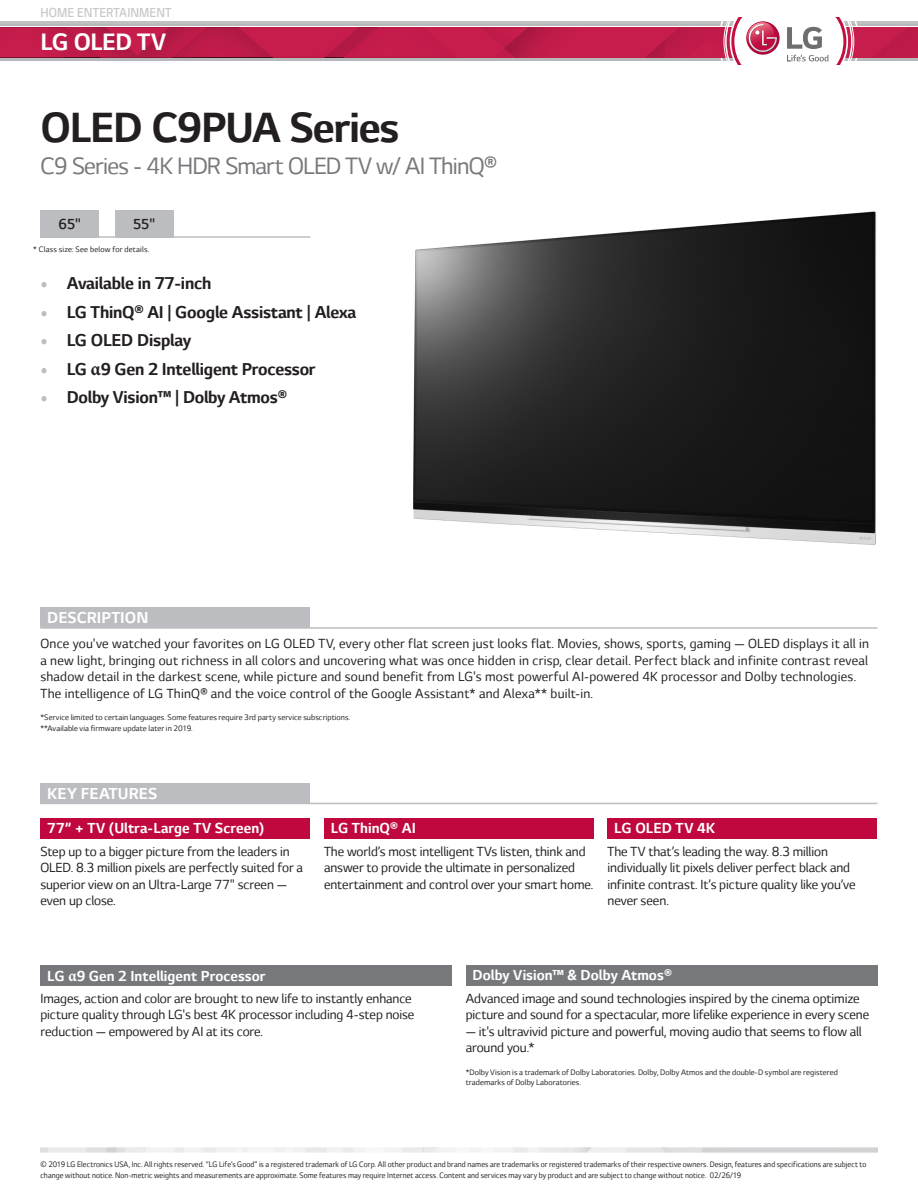
<style>
.page{position:relative;width:918px;height:1188px;background:#fff}
.page>*{position:absolute;margin:0;border:0;box-sizing:border-box;transform-origin:0 0}
.t1{font:700 48px "LG Smart";letter-spacing:-.025em;color:#231f20}
.t2{font:27px "LG Smart";letter-spacing:-.03em;color:#76787b}
.t3{font:700 27px "LG Smart";letter-spacing:-.015em;color:#fff}
.t4{font:700 19.5px "LG Smart";letter-spacing:-.01em;color:#231f20}
.HED{font:700 18px "LG Smart";letter-spacing:.005em;color:#fff}
.HED-2{font:700 16.5px "LG Smart";letter-spacing:.005em;color:#fff}
.t5{font:300 16.5px "LG Smart";color:#231f20}
.Body{font:15px/16.5px "LG Smart";color:#231f20}
.t6{font:300 14.85px "LG Smart";letter-spacing:.005em;color:#c7c8ca;scale:.91 1}
.Body-2{font:9px/10.5px "LG Smart";letter-spacing:.01em;color:#231f20;scale:.95 1}
.Body-3{font:9px/10.5px "LG Smart";letter-spacing:.01em;color:#231f20}
.s1{font-family:"Minion Pro";color:#bcbdc0}
.s2{font-family:"Minion Pro"}
</style>
<div class="page">
<svg style="left:0;top:22px;width:918px;height:43px"></svg>
<img style="left:40px;top:1148px;width:838px;height:4px">
<img style="left:413px;top:211px;width:464px;height:334px">
<div style="left:40px;top:210px;width:59px;height:28px;background:#bcbdc0"></div>
<hr style="left:40px;top:236px;width:270px;height:2px;background:#bcbdc0">
<div style="left:115px;top:210px;width:59px;height:28px;background:#bcbdc0"></div>
<div style="left:40px;top:783px;width:270px;height:20px;background:#bcbdc0"></div>
<div style="left:40px;top:608px;width:270px;height:20px;background:#bcbdc0"></div>
<hr style="left:40px;top:627px;width:838px;height:2px;background:#bcbdc0">
<hr style="left:40px;top:803px;width:838px;height:1px;background:#bcbdc0">
<div style="left:324px;top:818px;width:270px;height:20px;background:#c0073e"></div>
<div style="left:608px;top:818px;width:270px;height:20px;background:#c0073e"></div>
<div style="left:40px;top:965px;width:412px;height:21px;background:#76787b"></div>
<div style="left:466px;top:965px;width:412px;height:21px;background:#76787b"></div>
<div style="left:40px;top:818px;width:270px;height:20px;background:#c0073e"></div>
<p class="t6" style="left:40px;top:5px;width:146px">HOME ENTERTAINMENT</p>
<h2 class="t3" style="left:40px;top:27px;width:127px">LG OLED TV</h2>
<p class="t1" style="left:40px;top:101px;width:360px">OLED C9PUA Series</p>
<p class="t2" style="left:40px;top:151px;width:458px">C9 Series - 4K HDR Smart OLED TV w/ AI ThinQ®</p>
<p class="t5" style="left:59px;top:215px;width:24px">65"</p>
<p class="t5" style="left:133px;top:215px;width:24px">55"</p>
<p class="Body-3" style="left:33px;top:245px;width:118px">* Class size: See below for details.</p>
<p class="t4" style="left:40px;top:273px;width:173px"><span class="s1">•</span> Available in 77-inch</p>
<p class="t4" style="left:40px;top:301px;width:317px"><span class="s1">•</span> LG ThinQ® AI | Google Assistant | Alexa</p>
<p class="t4" style="left:40px;top:330px;width:152px"><span class="s1">•</span> LG OLED Display</p>
<p class="t4" style="left:40px;top:358px;width:277px"><span class="s1">•</span> LG <span class="s2">α</span>9 Gen 2 Intelligent Processor</p>
<p class="t4" style="left:40px;top:387px;width:248px"><span class="s1">•</span> Dolby Vision™ | Dolby Atmos®</p>
<p class="HED" style="left:47px;top:608px;width:103px">DESCRIPTION</p>
<p class="Body" style="left:40px;top:636px;width:830px">Once you've watched your favorites on LG OLED TV, every other flat screen just looks flat. Movies, shows, sports, gaming — OLED displays it all in a new light, bringing out richness in all colors and uncovering what was once hidden in crisp, clear detail. Perfect black and infinite contrast reveal shadow detail in the darkest scene, while picture and sound benefit from LG's most powerful AI-powered 4K processor and Dolby technologies.<br>The intelligence of LG ThinQ® and the voice control of the Google Assistant* and Alexa** built-in.</p>
<p class="Body-3" style="left:40px;top:712px;width:311px">*Service limited to certain languages. Some features require 3rd party service subscriptions.</p>
<p class="Body-3" style="left:40px;top:723px;width:154px">**Available via firmware update later in 2019.</p>
<p class="HED" style="left:47px;top:783px;width:111px">KEY FEATURES</p>
<p class="HED-2" style="left:47px;top:819px;width:219px">77” + TV (Ultra-Large TV Screen)</p>
<p class="HED-2" style="left:331px;top:819px;width:87px">LG ThinQ® AI</p>
<p class="HED-2" style="left:614px;top:819px;width:102px">LG OLED TV 4K</p>
<p class="Body" style="left:40px;top:843px;width:264px">Step up to a bigger picture from the leaders in OLED. 8.3 million pixels are perfectly suited for a superior view on an Ultra-Large 77" screen — even up close.</p>
<p class="Body" style="left:324px;top:843px;width:271px">The world’s most intelligent TVs listen, think and answer to provide the ultimate in personalized entertainment and control over your smart home.</p>
<p class="Body" style="left:608px;top:843px;width:250px">The TV that’s leading the way. 8.3 million individually lit pixels deliver perfect black and infinite contrast. It’s picture quality like you’ve never seen.</p>
<p class="HED-2" style="left:47px;top:967px;width:220px">LG <span class="s2">α</span>9 Gen 2 Intelligent Processor</p>
<p class="HED-2" style="left:472px;top:966px;width:201px">Dolby Vision™ &amp; Dolby Atmos®</p>
<p class="Body" style="left:40px;top:990px;width:375px">Images, action and color are brought to new life to instantly enhance picture quality through LG's best 4K processor including 4-step noise reduction — empowered by AI at its core.</p>
<p class="Body" style="left:466px;top:990px;width:405px">Advanced image and sound technologies inspired by the cinema optimize picture and sound for a spectacular, more lifelike experience in every scene</p>
<p class="Body" style="left:466px;top:1023px;width:398px">— it's ultravivid picture and powerful, moving audio that seems to flow all around you.*</p>
<p class="Body-3" style="left:466px;top:1067px;width:374px">*Dolby Vision is a trademark of Dolby Laboratories. Dolby, Dolby Atmos and the double-D symbol are registered trademarks of Dolby Laboratories.</p>
<p class="Body-2" style="left:40px;top:1160px;width:871px">© 2019 LG Electronics USA, Inc. All rights reserved. “LG Life’s Good” is a registered trademark of LG Corp. All other product and brand names are trademarks or registered trademarks of their respective owners. Design, features and specifications are subject to change without notice. Non-metric weights and measurements are approximate. Some features may require Internet access. Content and services may vary by product and are subject to change without notice. 02/26/19</p>
</div>
